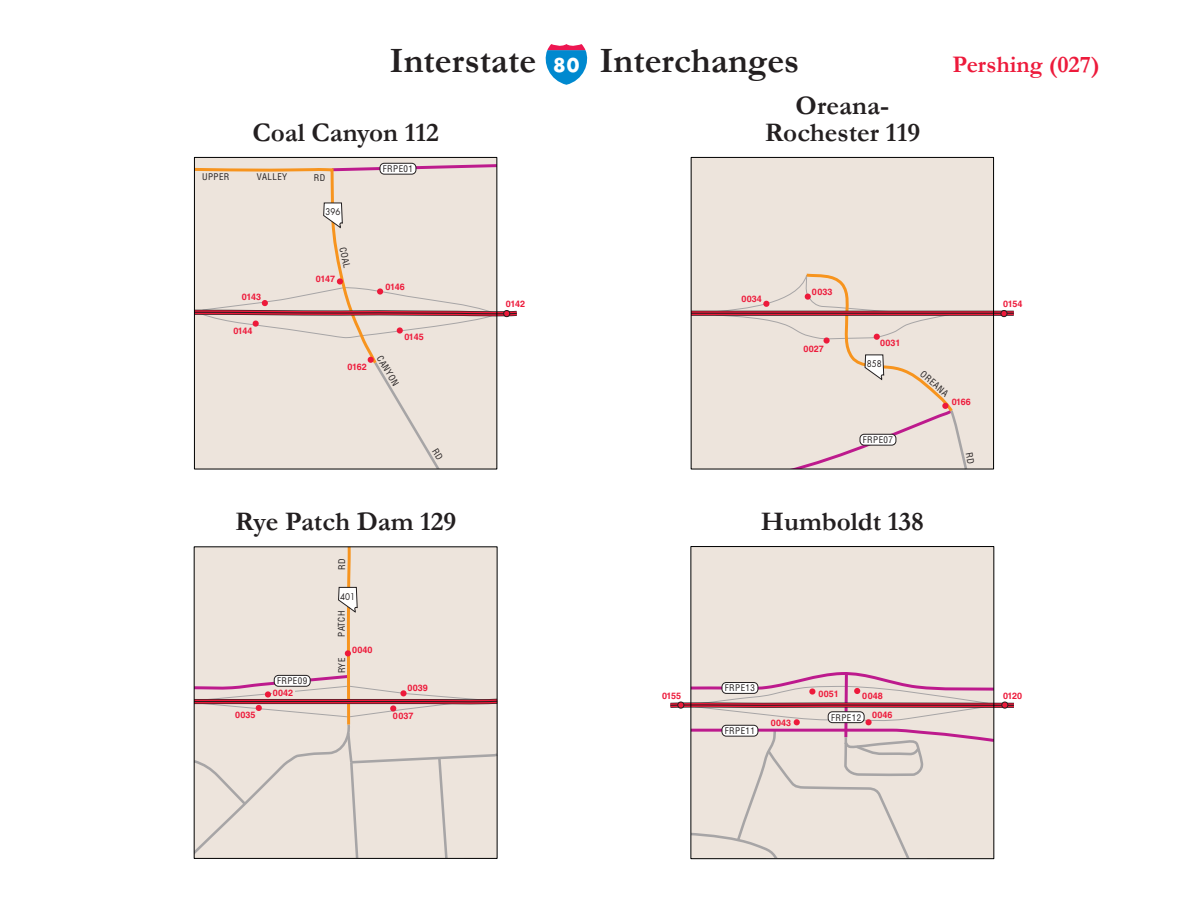
<style>
.page{position:relative;width:1188px;height:918px;background:#fff}
.page>*{position:absolute;margin:0;border:0;box-sizing:border-box;transform-origin:0 0}
.t1{font:700 36px "Garamond";color:#231f20}
.t2{font:700 27px/27px "Garamond";color:#231f20;text-align:center}
.t3{font:700 24px "Garamond";color:#ed1a3b}
.t4{font:700 18.3px "Futura Std";color:#fff}
.t5{font:700 9px "Helvetica LT Std";color:#ed1a3b}
.t6{font:condensed 9px "Helvetica LT Std";letter-spacing:.05em;color:#231f20}
.t7{font:9px "Futura Std";color:#231f20;scale:.9 1}
</style>
<div class="page">
<div style="left:691px;top:547px;width:303px;height:312px;background:#ede4dc"></div>
<div style="left:691px;top:157px;width:303px;height:312px;background:#ede4dc"></div>
<div style="left:691px;top:311px;width:323px;height:5px;background:#644145"></div>
<svg style="left:693px;top:311px;width:321px;height:4px"></svg>
<hr style="left:691px;top:313px;width:323px;height:1px;background:#231f20">
<svg style="left:1001px;top:310px;width:6px;height:7px"></svg>
<svg style="left:670px;top:670px;width:344px;height:190px"></svg>
<div style="left:683px;top:829px;width:8px;height:10px;background:#fff"></div>
<div style="left:766px;top:859px;width:161px;height:8px;background:#fff"></div>
<div style="left:690px;top:546px;width:304px;height:313px;border:1px solid #000"></div>
<div style="left:691px;top:157px;width:303px;height:312px;border:1px solid #000"></div>
<svg style="left:545px;top:44px;width:43px;height:41px"></svg>
<svg style="left:193px;top:163px;width:324px;height:307px;background:#eaded7"></svg>
<svg style="left:715px;top:273px;width:259px;height:197px"></svg>
<svg style="left:193px;top:546px;width:305px;height:313px;background:#e6dad3"></svg>
<p class="t6" style="left:202px;top:171px;width:29px">UPPER</p>
<h1 class="t1" style="left:389px;top:37px;width:148px">Interstate</h1>
<h1 class="t1" style="left:599px;top:37px;width:201px">Interchanges</h1>
<h3 class="t4" style="left:553px;top:53px;width:28px">80</h3>
<h2 class="t2" style="left:252px;top:119px;width:188px">Coal Canyon 112</h2>
<p class="t6" style="left:257px;top:171px;width:32px">VALLEY</p>
<p class="t6" style="left:314px;top:172px;width:13px">RD</p>
<p class="t7" style="left:325px;top:206px;width:18px">396</p>
<p class="t6" style="left:348px;top:246px;width:23px;rotate:78deg">COAL</p>
<p class="t6" style="left:383px;top:163px;width:32px">FRPE01</p>
<h2 class="t2" style="left:765px;top:92px;width:157px">Oreana-<br>Rochester 119</h2>
<h3 class="t3" style="left:952px;top:49px;width:149px">Pershing (027)</h3>
<p class="t5" style="left:242px;top:291px;width:21px">0143</p>
<p class="t5" style="left:316px;top:273px;width:21px">0147</p>
<p class="t5" style="left:386px;top:281px;width:21px">0146</p>
<p class="t5" style="left:812px;top:286px;width:22px">0033</p>
<p class="t5" style="left:742px;top:294px;width:22px">0034</p>
<p class="t5" style="left:506px;top:298px;width:21px">0142</p>
<p class="t5" style="left:1003px;top:298px;width:21px">0154</p>
<p class="t5" style="left:233px;top:325px;width:21px">0144</p>
<p class="t5" style="left:347px;top:362px;width:21px">0162</p>
<p class="t5" style="left:404px;top:331px;width:21px">0145</p>
<p class="t6" style="left:384px;top:353px;width:35px;rotate:59deg">CANYON</p>
<p class="t5" style="left:804px;top:343px;width:22px">0027</p>
<p class="t5" style="left:880px;top:337px;width:22px">0031</p>
<p class="t7" style="left:867px;top:358px;width:18px">858</p>
<p class="t6" style="left:863px;top:434px;width:32px">FRPE07</p>
<p class="t6" style="left:925px;top:369px;width:35px;rotate:40deg">OREANA</p>
<p class="t5" style="left:952px;top:396px;width:21px">0166</p>
<h2 class="t2" style="left:235px;top:508px;width:223px">Rye Patch Dam 129</h2>
<h2 class="t2" style="left:761px;top:508px;width:165px">Humboldt 138</h2>
<p class="t6" style="left:336px;top:570px;width:13px;rotate:-90deg">RD</p>
<p class="t7" style="left:340px;top:591px;width:18px">401</p>
<p class="t6" style="left:336px;top:637px;width:27px;rotate:-90deg">PATCH</p>
<p class="t5" style="left:235px;top:709px;width:22px">0035</p>
<p class="t6" style="left:277px;top:675px;width:32px">FRPE09</p>
<p class="t5" style="left:273px;top:687px;width:22px">0042</p>
<p class="t5" style="left:352px;top:644px;width:22px">0040</p>
<p class="t5" style="left:408px;top:683px;width:22px">0039</p>
<p class="t5" style="left:393px;top:711px;width:22px">0037</p>
<p class="t6" style="left:725px;top:682px;width:32px">FRPE13</p>
<p class="t6" style="left:725px;top:725px;width:32px">FRPE11</p>
<p class="t5" style="left:818px;top:688px;width:22px">0051</p>
<p class="t5" style="left:862px;top:690px;width:22px">0048</p>
<p class="t5" style="left:662px;top:690px;width:21px">0155</p>
<p class="t5" style="left:1003px;top:690px;width:21px">0120</p>
<p class="t5" style="left:872px;top:709px;width:22px">0046</p>
<p class="t5" style="left:771px;top:717px;width:22px">0043</p>
<p class="t6" style="left:831px;top:712px;width:32px">FRPE12</p>
</div>
